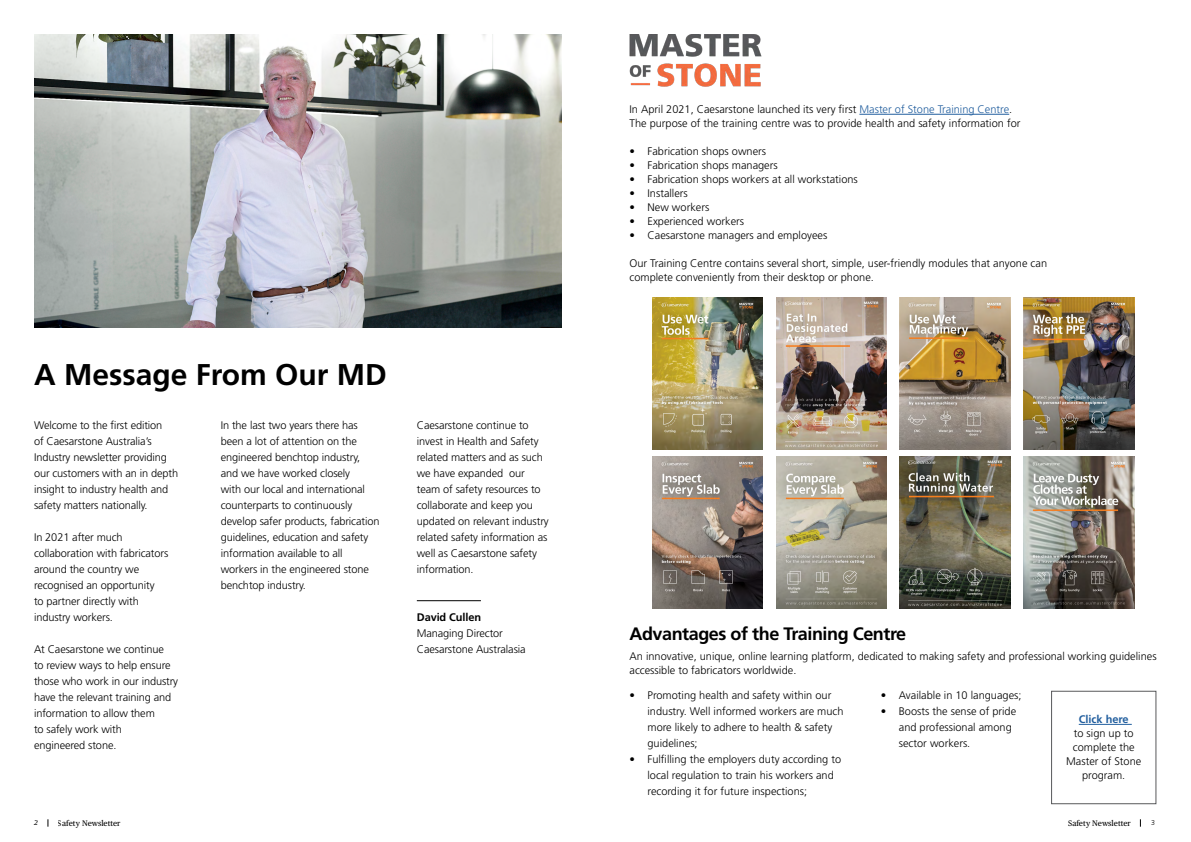
<style>
.page{position:relative;width:1191px;height:842px;background:#fff}
.page>*{position:absolute;margin:0;border:0;box-sizing:border-box;transform-origin:0 0}
.t1{font:700 30px "Frutiger LT Std";color:#000}
.t2{font:700 18px "Frutiger LT Std";letter-spacing:-.025em;color:#000}
.t3{font:300 11px/16px "Frutiger LT Std";letter-spacing:-.01em;color:#000}
.t4{font:700 11px "Frutiger LT Std";letter-spacing:-.01em;color:#000}
.t5{font:8px "Publico Text";color:#000}
.t6{font:italic 7px "Publico Text";color:#000}
.t7{font:300 7px "Frutiger LT Std";color:#000}
.s1{color:#215e9e}
.s2{font-weight:700;color:#215e9e}
</style>
<div class="page">
<img style="left:34px;top:34px;width:527px;height:293px">
<hr style="left:859px;top:114px;width:150px;height:1px;background:#215e9e">
<img style="left:629px;top:34px;width:132px;height:52px">
<img style="left:1023px;top:298px;width:111px;height:152px">
<img style="left:900px;top:298px;width:110px;height:152px">
<img style="left:652px;top:298px;width:110px;height:152px">
<img style="left:652px;top:457px;width:110px;height:152px">
<img style="left:776px;top:457px;width:110px;height:152px">
<img style="left:776px;top:298px;width:110px;height:152px">
<img style="left:1023px;top:457px;width:111px;height:152px">
<img style="left:900px;top:457px;width:110px;height:152px">
<hr style="left:417px;top:600px;width:64px;height:1px;background:#000">
<div style="left:1051px;top:691px;width:105px;height:113px;border:1px solid #58595b"></div>
<hr style="left:1078px;top:724px;width:53px;height:1px;background:#215e9e">
<p class="t1" style="left:34px;top:357px;width:354px">A Message From Our MD</p>
<p class="t3" style="left:34px;top:418px;width:146px">Welcome to the first edition<br>of Caesarstone Australia’s<br>Industry newsletter providing our customers with an in depth insight to industry health and safety matters nationally.</p>
<p class="t3" style="left:34px;top:530px;width:136px">In 2021 after much collaboration with fabricators around the country we recognised an opportunity<br>to partner directly with industry workers.</p>
<p class="t3" style="left:34px;top:642px;width:146px">At Caesarstone we continue<br>to review ways to help ensure those who work in our industry have the relevant training and information to allow them<br>to safely work with<br>engineered stone.</p>
<p class="t3" style="left:221px;top:418px;width:160px">In the last two years there has been a lot of attention on the engineered benchtop industry, and we have worked closely<br>with our local and international counterparts to continuously develop safer products, fabrication guidelines, education and safety information available to all workers in the engineered stone benchtop industry.</p>
<p class="t3" style="left:417px;top:418px;width:133px">Caesarstone continue to invest in Health and Safety related matters and as such we have expanded our team of safety resources to collaborate and keep you updated on relevant industry related safety information as well as Caesarstone safety information.</p>
<p class="t4" style="left:417px;top:611px;width:66px">David Cullen</p>
<p class="t3" style="left:417px;top:626px;width:88px">Managing Director</p>
<p class="t3" style="left:417px;top:642px;width:110px">Caesarstone Australasia</p>
<p class="t3" style="left:629px;top:101px;width:384px">In April 2021, Caesarstone launched its very first <span class="s1">Master of Stone Training Centre</span>.</p>
<p class="t3" style="left:629px;top:115px;width:392px">The purpose of the training centre was to provide health and safety information for</p>
<p class="t3" style="left:629px;top:143px;width:138px">• Fabrication shops owners</p>
<p class="t3" style="left:629px;top:157px;width:150px">• Fabrication shops managers</p>
<p class="t3" style="left:629px;top:171px;width:230px">• Fabrication shops workers at all workstations</p>
<p class="t3" style="left:629px;top:185px;width:60px">• Installers</p>
<p class="t3" style="left:629px;top:199px;width:81px">• New workers</p>
<p class="t3" style="left:629px;top:213px;width:116px">• Experienced workers</p>
<p class="t3" style="left:629px;top:227px;width:199px">• Caesarstone managers and employees</p>
<p class="t3" style="left:629px;top:256px;width:419px;line-height:14px">Our Training Centre contains several short, simple, user-friendly modules that anyone can complete conveniently from their desktop or phone.</p>
<p class="t2" style="left:629px;top:623px;width:278px">Advantages of the Training Centre</p>
<p class="t3" style="left:629px;top:649px;width:528px;line-height:14px">An innovative, unique, online learning platform, dedicated to making safety and professional working guidelines accessible to fabricators worldwide.</p>
<p class="t3" style="left:647px;top:687px;width:197px;text-indent:-18px">• Promoting health and safety within our industry. Well informed workers are much more likely to adhere to health &amp; safety guidelines;</p>
<p class="t3" style="left:647px;top:751px;width:195px;text-indent:-18px">• Fulfilling the employers duty according to local regulation to train his workers and recording it for future inspections;</p>
<p class="t3" style="left:881px;top:687px;width:142px">• Available in 10 languages;</p>
<p class="t3" style="left:899px;top:703px;width:119px;text-indent:-18px">• Boosts the sense of pride and professional among sector workers.</p>
<p class="t3" style="left:1066px;top:713px;width:77px;line-height:14px;text-align:center"><span class="s2">Click here<br></span>to sign up to complete the<br>Master of Stone program.</p>
<p class="t6" style="left:34px;top:817px;width:5px">2</p>
<p class="t5" style="left:58px;top:817px;width:64px">Safety Newsletter</p>
<p class="t5" style="left:1068px;top:817px;width:64px">Safety Newsletter</p>
<p class="t7" style="left:1151px;top:818px;width:5px">3</p>
</div>
